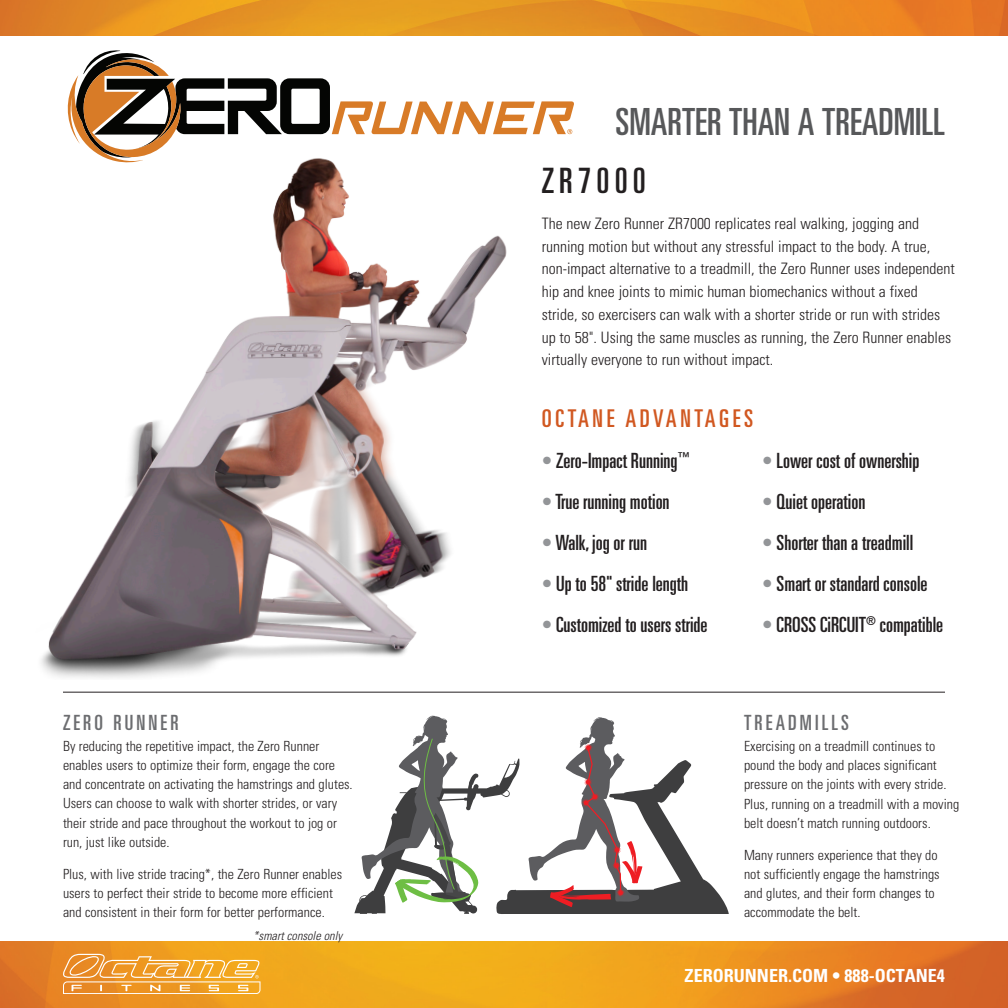
<style>
.page{position:relative;width:1008px;height:1008px;background:#fff}
.page>*{position:absolute;margin:0;border:0;box-sizing:border-box;transform-origin:0 0}
.t1{font:ultra-condensed 37.45px "Univers";color:#57585a}
.t2{font:ultra-condensed 35px "Univers";letter-spacing:.15em;color:#231f20}
.Advantages__header{font:ultra-condensed 24.5px "Univers";letter-spacing:.15em;color:#d15821}
.Advantages__bullet_p{font:ultra-condensed 21px "Univers LT Std";color:#231f20}
.call-out__feature_he{font:ultra-condensed 21px "Univers";letter-spacing:.15em;color:#6c6d70}
.t3{font:700 condensed 18.03px "Univers";color:#fff}
.Body{font:300 condensed 15.75px/22.8px "Univers";color:#231f20}
.Body-2{font:300 condensed 14px/19.2px "Univers";color:#231f20}
.Comparison_copy{font:300 condensed 14px/19.2px "Univers";color:#231f20}
.Body-3{font:italic 300 condensed 12.25px "Univers";color:#231f20}
.s1{color:#939598}
</style>
<div class="page">
<img style="left:0;top:941px;width:1008px;height:67px">
<img style="left:41px;top:163px;width:466px;height:515px">
<svg style="left:67px;top:50px;width:507px;height:113px"></svg>
<img style="left:0;top:0;width:1008px;height:35px">
<svg style="left:354px;top:715px;width:375px;height:199px"></svg>
<hr style="left:63px;top:692px;width:882px;height:1px;background:#231f20">
<svg style="left:63px;top:954px;width:198px;height:40px;background:#f0ad4d"></svg>
<p class="call-out__feature_he" style="left:63px;top:710px;width:117px">ZERO RUNNER</p>
<p class="Comparison_copy" style="left:63px;top:736px;width:291px">By reducing the repetitive impact, the Zero Runner enables users to optimize their form, engage the core and concentrate on activating the hamstrings and glutes.<br>Users can choose to walk with shorter strides, or vary their stride and pace throughout the workout to jog or run, just like outside.</p>
<p class="Body-2" style="left:63px;top:864px;width:281px">Plus, with live stride tracing*, the Zero Runner enables users to perfect their stride to become more efficient and consistent in their form for better performance.</p>
<p class="Body-3" style="left:253px;top:928px;width:90px">*smart console only</p>
<p class="t1" style="left:615px;top:100px;width:331px">SMARTER THAN A TREADMILL</p>
<p class="t2" style="left:542px;top:161px;width:106px">ZR7000</p>
<p class="Body" style="left:542px;top:212px;width:415px">The new Zero Runner ZR7000 replicates real walking, jogging and running motion but without any stressful impact to the body. A true, non-impact alternative to a treadmill, the Zero Runner uses independent hip and knee joints to mimic human biomechanics without a fixed stride, so exercisers can walk with a shorter stride or run with strides up to 58". Using the same muscles as running, the Zero Runner enables virtually everyone to run without impact.</p>
<p class="Advantages__header" style="left:542px;top:404px;width:213px">OCTANE ADVANTAGES</p>
<p class="Advantages__bullet_p" style="left:542px;top:448px;width:149px"><span class="s1">•</span> Zero-Impact Running<sup>™</sup></p>
<p class="Advantages__bullet_p" style="left:542px;top:489px;width:129px"><span class="s1">•</span> True running motion</p>
<p class="Advantages__bullet_p" style="left:542px;top:530px;width:107px"><span class="s1">•</span> Walk, jog or run</p>
<p class="Advantages__bullet_p" style="left:542px;top:571px;width:148px"><span class="s1">•</span> Up to 58" stride length</p>
<p class="Advantages__bullet_p" style="left:542px;top:612px;width:167px"><span class="s1">•</span> Customized to users stride</p>
<p class="Advantages__bullet_p" style="left:762px;top:448px;width:159px"><span class="s1">•</span> Lower cost of ownership</p>
<p class="Advantages__bullet_p" style="left:762px;top:489px;width:105px"><span class="s1">•</span> Quiet operation</p>
<p class="Advantages__bullet_p" style="left:762px;top:530px;width:153px"><span class="s1">•</span> Shorter than a treadmill</p>
<p class="Advantages__bullet_p" style="left:762px;top:571px;width:167px"><span class="s1">•</span> Smart or standard console</p>
<p class="Advantages__bullet_p" style="left:762px;top:612px;width:183px"><span class="s1">•</span> CROSS CiRCUIT<sup>®</sup> compatible</p>
<p class="call-out__feature_he" style="left:744px;top:710px;width:106px">TREADMILLS</p>
<p class="Body-2" style="left:744px;top:736px;width:217px">Exercising on a treadmill continues to pound the body and places significant pressure on the joints with every stride.<br>Plus, running on a treadmill with a moving belt doesn’t match running outdoors.</p>
<p class="Body-2" style="left:744px;top:845px;width:197px">Many runners experience that they do not sufficiently engage the hamstrings and glutes, and their form changes to accommodate the belt.</p>
<p class="t3" style="left:685px;top:964px;width:262px">ZERORUNNER.COM • 888-OCTANE4</p>
</div>
